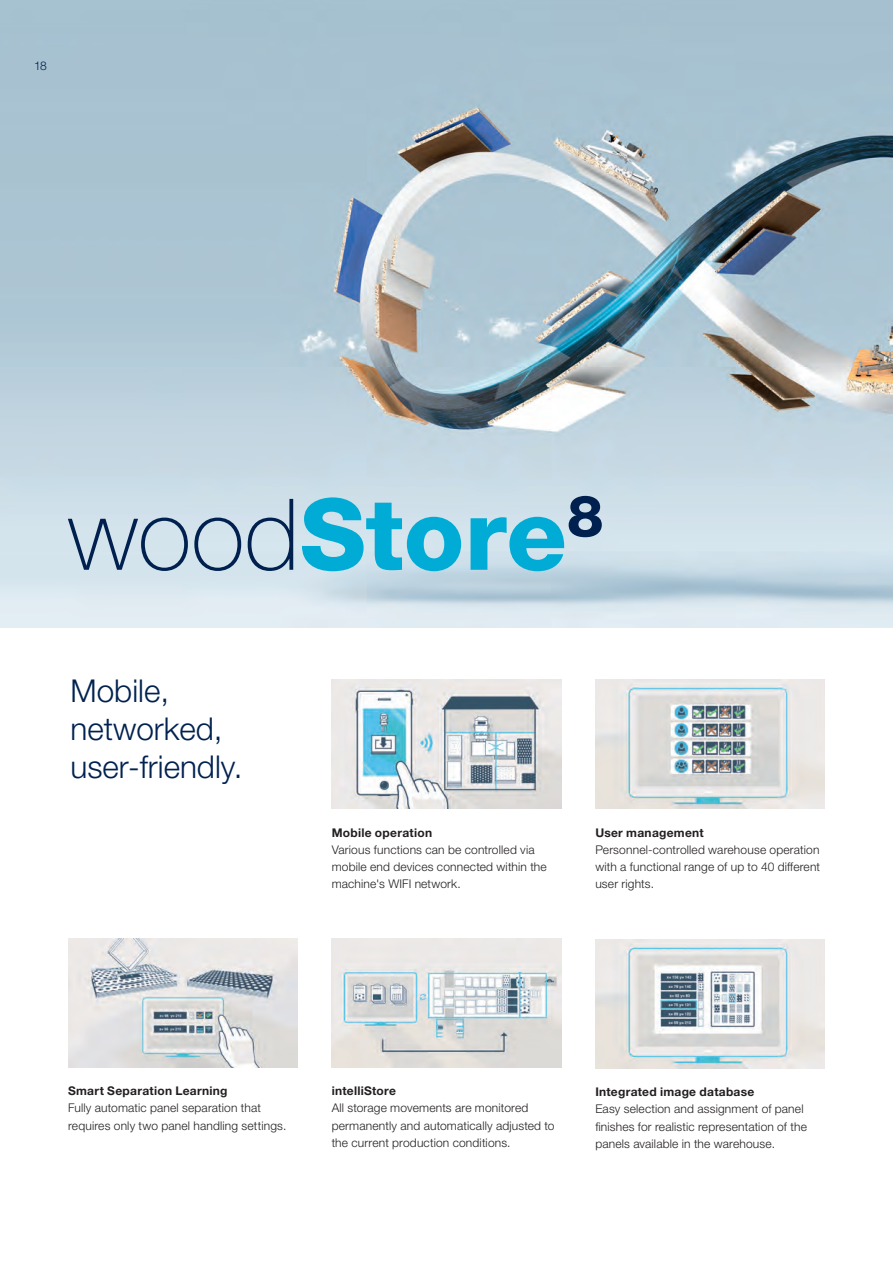
<style>
.page{position:relative;width:893px;height:1263px;background:#fff}
.page>*{position:absolute;margin:0;border:0;box-sizing:border-box;transform-origin:0 0}
.t1{font:800 99.3px "Helvetica Neue LTW1 G";letter-spacing:-.005em;color:#00acd5}
.t2{font:300 31.5px/37.8px "Helvetica Neue LTW1 G";color:#00214f}
.t3{font:300 12px/17.2px "Helvetica Neue LTW1 G";letter-spacing:.015em;color:#231f20}
.t4{font:700 12px "Helvetica Neue LTW1 G";letter-spacing:.02em;color:#231f20}
.t5{font:300 12px "Helvetica Neue LTW1 G";color:#00214f}
.s1{font-weight:100;color:#00214f}
</style>
<div class="page">
<img style="left:332px;top:938px;width:229px;height:129px">
<img style="left:68px;top:938px;width:230px;height:129px">
<img style="left:595px;top:680px;width:230px;height:129px">
<img style="left:332px;top:680px;width:229px;height:129px">
<img style="left:595px;top:939px;width:230px;height:129px">
<img style="left:0;top:0;width:893px;height:628px">
<p class="t5" style="left:34px;top:58px;width:14px">18</p>
<h1 class="t1" style="left:68px;top:475px;width:537px"><span class="s1">wood</span>Store<sup>8</sup></h1>
<h2 class="t2" style="left:71px;top:672px;width:174px">Mobile, networked, user-friendly.</h2>
<p class="t4" style="left:332px;top:825px;width:102px">Mobile operation</p>
<p class="t3" style="left:332px;top:841px;width:217px">Various functions can be controlled via mobile end devices connected within the machine's WIFI network.</p>
<p class="t4" style="left:595px;top:825px;width:110px">User management</p>
<p class="t3" style="left:595px;top:841px;width:226px;text-align:justify">Personnel-controlled warehouse operation with a functional range of up to 40 different user rights.</p>
<p class="t4" style="left:68px;top:1083px;width:161px">Smart Separation Learning</p>
<p class="t3" style="left:68px;top:1099px;width:220px">Fully automatic panel separation that requires only two panel handling settings.</p>
<p class="t4" style="left:332px;top:1083px;width:66px">intelliStore</p>
<p class="t3" style="left:332px;top:1099px;width:224px">All storage movements are monitored permanently and automatically adjusted to the current production conditions.</p>
<p class="t4" style="left:595px;top:1084px;width:161px">Integrated image database</p>
<p class="t3" style="left:595px;top:1100px;width:213px">Easy selection and assignment of panel finishes for realistic representation of the panels available in the warehouse.</p>
</div>
